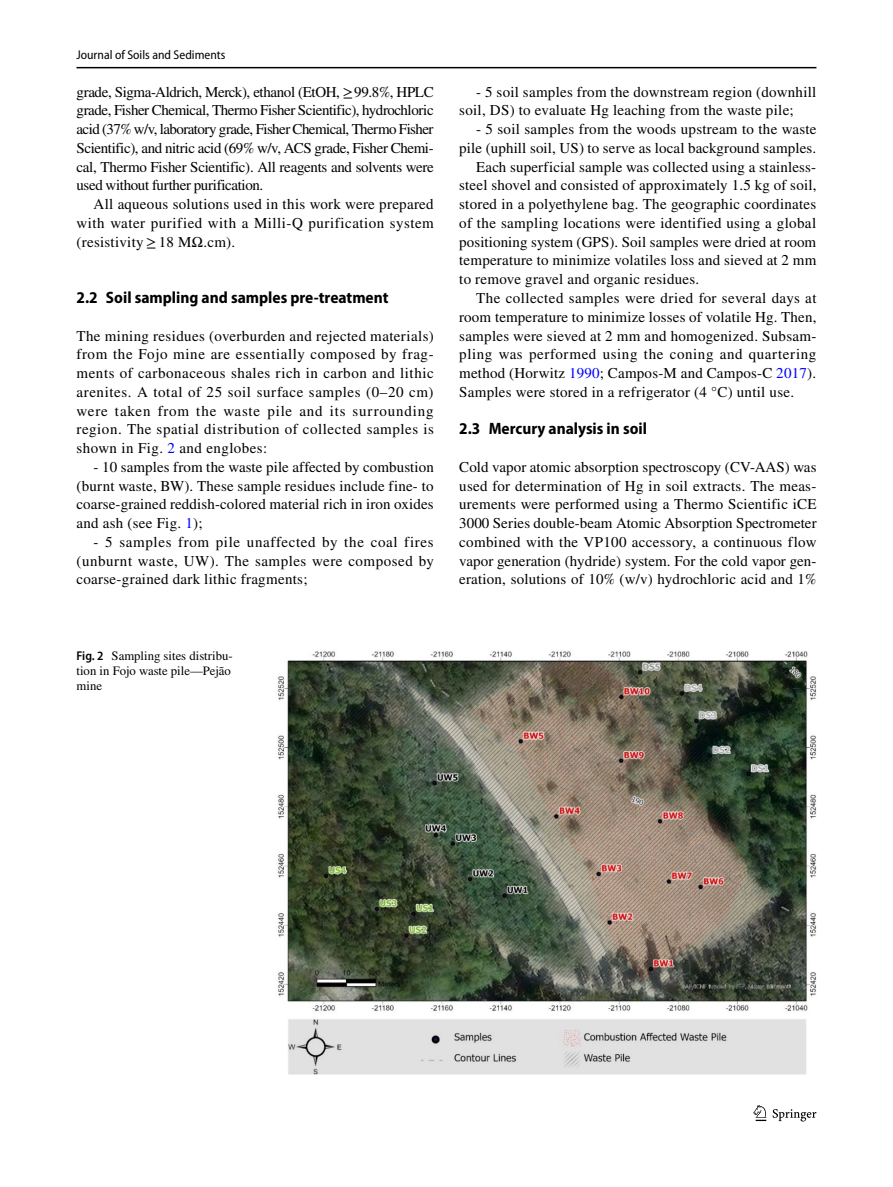
<style>
.page{position:relative;width:893px;height:1187px;background:#fff}
.page>*{position:absolute;margin:0;border:0;box-sizing:border-box;transform-origin:0 0}
.t1{font:700 semi-condensed 16.5px "Myriad Pro";color:#000}
.t2{font:15px/18.8px "STIX";letter-spacing:.015em;color:#000;text-align:justify}
.t3{font:15px "STIX";letter-spacing:.04em;color:#000}
.t4{font:12.75px/15px "STIX";color:#000}
.t5{font:semi-condensed 12.75px "Myriad Pro";color:#000}
.s1{color:#00f}
.s2{font-family:"Myriad Pro";font-weight:600;font-stretch:semi-condensed}
</style>
<div class="page">
<hr style="left:77px;top:67px;width:739px;height:1px;background:#000">
<svg style="left:753px;top:1105px;width:13px;height:15px"></svg>
<svg style="left:773px;top:1109px;width:43px;height:12px"></svg>
<img style="left:278px;top:651px;width:538px;height:422px">
<p class="t5" style="left:77px;top:48px;width:150px">Journal of Soils and Sediments</p>
<p class="t2" style="left:77px;top:83px;width:359px">grade, Sigma-Aldrich, Merck), ethanol (EtOH, ≥99.8%, HPLC grade, Fisher Chemical, Thermo Fisher Scientific), hydrochloric acid (37% w/v, laboratory grade, Fisher Chemical, Thermo Fisher Scientific), and nitric acid (69% w/v, ACS grade, Fisher Chemi&shy;cal, Thermo Fisher Scientific). All reagents and solvents were used without further purification.</p>
<p class="t2" style="left:77px;top:196px;width:359px;text-indent:17px">All aqueous solutions used in this work were prepared with water purified with a Milli-Q purification system (resistivity≥18 MΩ.cm).</p>
<p class="t1" style="left:77px;top:288px;width:313px">2.2 Soil sampling and samples pre‑treatment</p>
<p class="t2" style="left:77px;top:327px;width:359px">The mining residues (overburden and rejected materials) from the Fojo mine are essentially composed by frag&shy;ments of carbonaceous shales rich in carbon and lithic arenites. A total of 25 soil surface samples (0–20 cm) were taken from the waste pile and its surrounding region. The spatial distribution of collected samples is shown in Fig. <span class="s1">2</span> and englobes:</p>
<p class="t2" style="left:77px;top:458px;width:359px;text-indent:17px">- 10 samples from the waste pile affected by combustion (burnt waste, BW). These sample residues include fine- to coarse-grained reddish-colored material rich in iron oxides and ash (see Fig. <span class="s1">1</span>);</p>
<p class="t2" style="left:77px;top:533px;width:359px;text-indent:17px">- 5 samples from pile unaffected by the coal fires (unburnt waste, UW). The samples were composed by coarse-grained dark lithic fragments;</p>
<p class="t2" style="left:459px;top:83px;width:359px;text-indent:17px">- 5 soil samples from the downstream region (downhill soil, DS) to evaluate Hg leaching from the waste pile;</p>
<p class="t2" style="left:476px;top:121px;width:342px">- 5 soil samples from the woods upstream to the waste</p>
<p class="t2" style="left:459px;top:139px;width:358px">pile (uphill soil, US) to serve as local background samples.</p>
<p class="t2" style="left:476px;top:158px;width:341px">Each superficial sample was collected using a stainless-</p>
<p class="t2" style="left:459px;top:177px;width:359px">steel shovel and consisted of approximately 1.5 kg of soil,</p>
<p class="t2" style="left:459px;top:196px;width:359px">stored in a polyethylene bag. The geographic coordinates</p>
<p class="t2" style="left:459px;top:214px;width:358px">of the sampling locations were identified using a global</p>
<p class="t2" style="left:459px;top:233px;width:359px">positioning system (GPS). Soil samples were dried at room</p>
<p class="t2" style="left:459px;top:252px;width:359px">temperature to minimize volatiles loss and sieved at 2 mm</p>
<p class="t2" style="left:459px;top:271px;width:242px">to remove gravel and organic residues.</p>
<p class="t2" style="left:476px;top:289px;width:342px">The collected samples were dried for several days at</p>
<p class="t2" style="left:459px;top:308px;width:359px">room temperature to minimize losses of volatile Hg. Then,</p>
<p class="t2" style="left:459px;top:327px;width:359px">samples were sieved at 2 mm and homogenized. Subsam-</p>
<p class="t3" style="left:459px;top:344px;width:359px">pling was performed using the coning and quartering</p>
<p class="t2" style="left:459px;top:364px;width:358px">method (Horwitz <span class="s1">1990</span>; Campos-M and Campos-C <span class="s1">2017</span>).</p>
<p class="t2" style="left:459px;top:383px;width:336px">Samples were stored in a refrigerator (4 °C) until use.</p>
<p class="t1" style="left:459px;top:419px;width:189px">2.3 Mercury analysis in soil</p>
<p class="t2" style="left:459px;top:458px;width:359px">Cold vapor atomic absorption spectroscopy (CV-AAS) was used for determination of Hg in soil extracts. The meas&shy;urements were performed using a Thermo Scientific iCE 3000 Series double-beam Atomic Absorption Spectrometer combined with the VP100 accessory, a continuous flow vapor generation (hydride) system. For the cold vapor gen&shy;eration, solutions of 10% (w/v) hydrochloric acid and 1%</p>
<p class="t4" style="left:77px;top:649px;width:158px"><span class="s2">Fig. 2</span> Sampling sites distribu&shy;tion in Fojo waste pile—Pejão mine</p>
</div>
